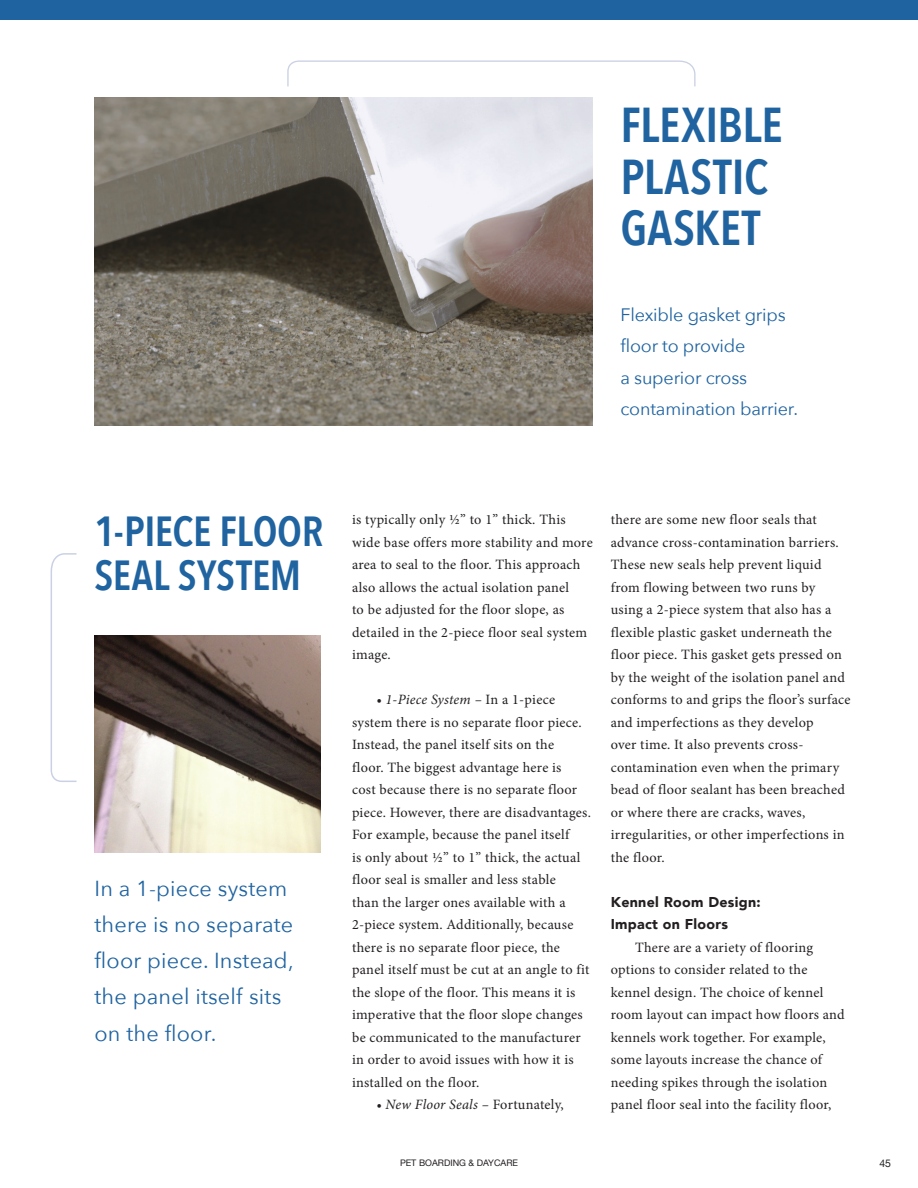
<style>
.page{position:relative;width:918px;height:1188px;background:#fff}
.page>*{position:absolute;margin:0;border:0;box-sizing:border-box;transform-origin:0 0}
.t1{font:600 48.9px/51.9px "Avenir Next Condensed";letter-spacing:-.005em;color:#1f63a0}
.t2{font:600 42px/44.5px "Avenir Next Condensed";letter-spacing:-.01em;color:#1f63a0}
.t3{font:21.75px/36.3px "Avenir Next";letter-spacing:.01em;color:#1f63a0}
.t4{font:18px/31.5px "Avenir Next";letter-spacing:-.01em;color:#1f63a0}
.t5{font:14.25px/22.5px "Minion Pro";letter-spacing:.02em;color:#231f20}
.t6{font:900 14.25px/22.5px "Avenir";letter-spacing:.02em;color:#231f20}
.t7{font:italic 14.25px "Minion Pro";letter-spacing:.015em;color:#231f20}
.t8{font:10.5px "Helvetica Neue";color:#231f20}
.t9{font:9px "Helvetica Neue";color:#231f20}
.s1{font-style:italic}
.s2{font-style:normal}
</style>
<div class="page">
<div style="left:0;top:0;width:918px;height:19px;background:#1f63a0"></div>
<img style="left:95px;top:635px;width:225px;height:217px">
<svg style="left:51px;top:553px;width:26px;height:229px"></svg>
<img style="left:94px;top:98px;width:499px;height:327px">
<svg style="left:287px;top:60px;width:409px;height:26px"></svg>
<h1 class="t1" style="left:620px;top:97px;width:164px">FLEXIBLE<br>PLASTIC<br>GASKET</h1>
<p class="t4" style="left:620px;top:298px;width:179px">Flexible gasket grips floor to provide<br>a superior cross contamination barrier.</p>
<h2 class="t2" style="left:94px;top:508px;width:230px">1-PIECE FLOOR<br>SEAL SYSTEM</h2>
<h3 class="t3" style="left:94px;top:869px;width:201px">In a 1-piece system there is no separate floor piece. Instead, the panel itself sits on the floor.</h3>
<p class="t5" style="left:352px;top:509px;width:242px">is typically only ½” to 1” thick. This wide base offers more stability and more area to seal to the floor. This approach also allows the actual isolation panel<br>to be adjusted for the floor slope, as detailed in the 2-piece floor seal system image.</p>
<p class="t5" style="left:352px;top:689px;width:240px;text-indent:24px"><span class="s1">• 1-Piece System –</span> In a 1-piece system there is no separate floor piece.<br>Instead, the panel itself sits on the<br>floor. The biggest advantage here is<br>cost because there is no separate floor piece. However, there are disadvantages.<br>For example, because the panel itself<br>is only about ½” to 1” thick, the actual floor seal is smaller and less stable<br>than the larger ones available with a 2-piece system. Additionally, because there is no separate floor piece, the panel itself must be cut at an angle to fit the slope of the floor. This means it is imperative that the floor slope changes be communicated to the manufacturer in order to avoid issues with how it is installed on the floor.</p>
<p class="t7" style="left:376px;top:1095px;width:189px">• New Floor Seals – <span class="s2">Fortunately,</span></p>
<p class="t5" style="left:611px;top:509px;width:241px">there are some new floor seals that advance cross-contamination barriers.<br>These new seals help prevent liquid from flowing between two runs by using a 2-piece system that also has a flexible plastic gasket underneath the floor piece. This gasket gets pressed on by the weight of the isolation panel and conforms to and grips the floor’s surface and imperfections as they develop<br>over time. It also prevents cross&shy;contamination even when the primary bead of floor sealant has been breached or where there are cracks, waves, irregularities, or other imperfections in the floor.</p>
<p class="t6" style="left:611px;top:890px;width:151px">Kennel Room Design:<br>Impact on Floors</p>
<p class="t5" style="left:611px;top:936px;width:236px;text-indent:24px">There are a variety of flooring options to consider related to the kennel design. The choice of kennel room layout can impact how floors and kennels work together. For example, some layouts increase the chance of needing spikes through the isolation panel floor seal into the facility floor,</p>
<p class="t9" style="left:400px;top:1156px;width:119px">PET BOARDING &amp; DAYCARE</p>
<p class="t8" style="left:879px;top:1156px;width:13px">45</p>
</div>
